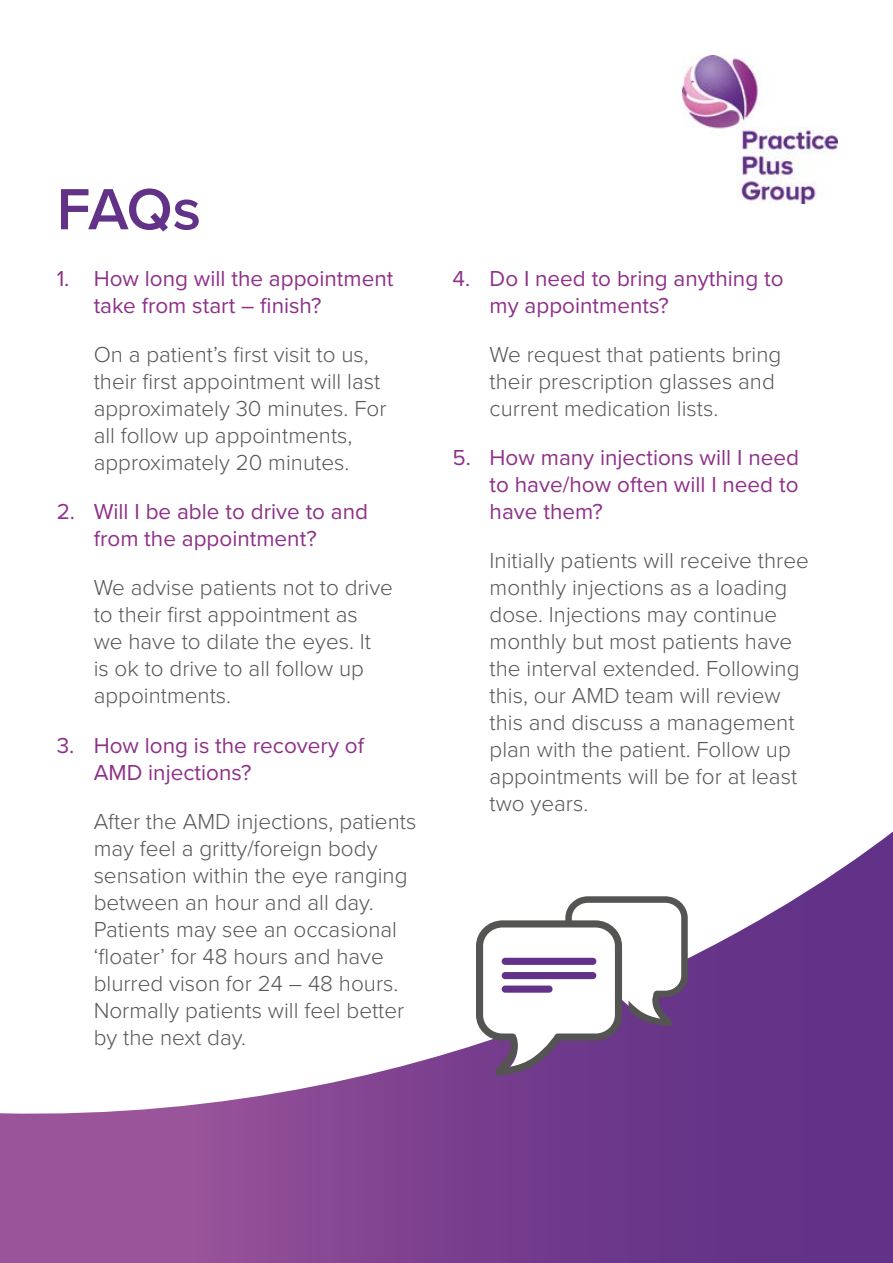
<style>
.page{position:relative;width:893px;height:1263px;background:#fff}
.page>*{position:absolute;margin:0;border:0;box-sizing:border-box;transform-origin:0 0}
.t1{font:600 60.15px "Proxima Nova";color:#623288}
.t2{font:300 22.5px/27px "Proxima Nova";color:#575756}
.t3{font:22.5px/27px "Proxima Nova";color:#8e3189}
</style>
<div class="page">
<svg style="left:0;top:831px;width:893px;height:432px"></svg>
<svg style="left:476px;top:896px;width:212px;height:179px"></svg>
<div style="left:502px;top:958px;width:94px;height:7px;background:#623288;border-radius:4px"></div>
<div style="left:502px;top:985px;width:51px;height:8px;background:#623288;border-radius:4px"></div>
<div style="left:502px;top:972px;width:94px;height:7px;background:#623288;border-radius:4px"></div>
<img style="left:682px;top:55px;width:155px;height:149px">
<h1 class="t1" style="left:57px;top:164px;width:146px">FAQs</h1>
<p class="t3" style="left:94px;top:264px;width:301px;text-indent:-37px">1. How long will the appointment take from start – finish?</p>
<p class="t2" style="left:94px;top:340px;width:294px">On a patient’s first visit to us, their first appointment will last approximately 30 minutes. For all follow up appointments, approximately 20 minutes.</p>
<p class="t3" style="left:94px;top:497px;width:276px;text-indent:-37px">2. Will I be able to drive to and from the appointment?</p>
<p class="t2" style="left:94px;top:573px;width:301px">We advise patients not to drive to their first appointment as<br>we have to dilate the eyes. It<br>is ok to drive to all follow up appointments.</p>
<p class="t3" style="left:94px;top:730px;width:272px;text-indent:-37px">3. How long is the recovery of<br>AMD injections?</p>
<p class="t2" style="left:94px;top:806px;width:324px">After the AMD injections, patients may feel a gritty/foreign body sensation within the eye ranging between an hour and all day.<br>Patients may see an occasional ‘floater’ for 48 hours and have blurred vison for 24 – 48 hours.<br>Normally patients will feel better by the next day.</p>
<p class="t3" style="left:490px;top:264px;width:295px;text-indent:-37px">4. Do I need to bring anything to my appointments?</p>
<p class="t2" style="left:490px;top:340px;width:293px">We request that patients bring their prescription glasses and current medication lists.</p>
<p class="t3" style="left:490px;top:443px;width:311px;text-align:justify;text-indent:-37px">5. How many injections will I need to have/how often will I need to have them?</p>
<p class="t2" style="left:490px;top:546px;width:321px">Initially patients will receive three monthly injections as a loading dose. Injections may continue monthly but most patients have the interval extended. Following this, our AMD team will review this and discuss a management plan with the patient. Follow up appointments will be for at least two years.</p>
</div>
